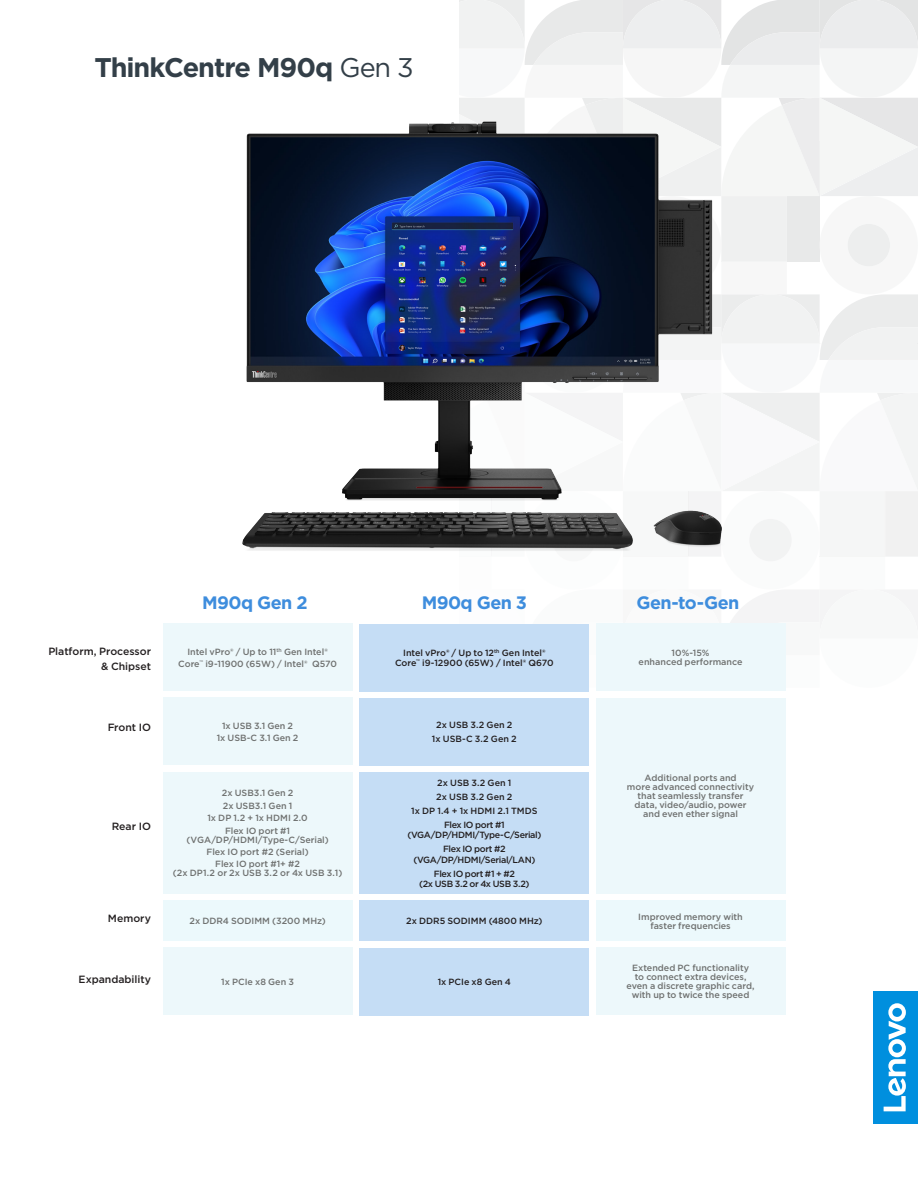
<style>
.page{position:relative;width:918px;height:1188px;background:#fff}
.page>*{position:absolute;margin:0;border:0;box-sizing:border-box;transform-origin:0 0}
.LEN-h2__product_name{font:700 27px "Gotham";letter-spacing:-.04em;color:#333f48}
.LEN-h4__sidebar_gray{font:700 18px "Gotham";letter-spacing:-.035em;color:#3e8ddd}
.LEN-p3__sidebar{font:500 10.5px/15px "Gotham";letter-spacing:-.005em;color:#231f20;text-align:right}
.chart_item_gray{font:500 9px/9px "Gotham";color:#6f7170;text-align:center}
.chart_item_black{font:500 9px/10.5px "Gotham";letter-spacing:-.01em;color:#231f20;text-align:center}
.chart_item_black-2{font:500 9px/10.5px "Gotham";letter-spacing:-.035em;color:#231f20;text-align:center}
.s1{font-weight:400}
</style>
<div class="page">
<svg style="left:459px;top:0;width:459px;height:688px"></svg>
<div style="left:360px;top:698px;width:229px;height:68px;background:#c5ddf5"></div>
<div style="left:360px;top:772px;width:229px;height:122px;background:#c5ddf5"></div>
<div style="left:360px;top:901px;width:229px;height:40px;background:#c5ddf5"></div>
<div style="left:360px;top:948px;width:229px;height:67px;background:#c5ddf5"></div>
<div style="left:360px;top:624px;width:229px;height:67px;background:#c5ddf5"></div>
<div style="left:163px;top:623px;width:189px;height:68px;background:#edf8fb"></div>
<div style="left:596px;top:623px;width:189px;height:68px;background:#edf8fb"></div>
<div style="left:163px;top:698px;width:189px;height:67px;background:#edf8fb"></div>
<div style="left:163px;top:772px;width:189px;height:121px;background:#edf8fb"></div>
<div style="left:163px;top:900px;width:189px;height:41px;background:#ecf9fc"></div>
<div style="left:163px;top:947px;width:189px;height:68px;background:#edf8fb"></div>
<div style="left:596px;top:698px;width:189px;height:195px;background:#edf8fb"></div>
<div style="left:596px;top:900px;width:189px;height:41px;background:#ecf9fc"></div>
<div style="left:596px;top:947px;width:189px;height:68px;background:#edf8fb"></div>
<div style="left:874px;top:991px;width:44px;height:133px;background:#008fde"></div>
<svg style="left:884px;top:1003px;width:22px;height:108px"></svg>
<img style="left:242px;top:94px;width:522px;height:478px">
<p class="LEN-h2__product_name" style="left:94px;top:49px;width:321px">ThinkCentre M90q <span class="s1">Gen 3</span></p>
<p class="LEN-h4__sidebar_gray" style="left:202px;top:590px;width:107px">M90q Gen 2</p>
<p class="LEN-h4__sidebar_gray" style="left:422px;top:590px;width:107px">M90q Gen 3</p>
<p class="LEN-h4__sidebar_gray" style="left:637px;top:590px;width:104px">Gen-to-Gen</p>
<p class="LEN-p3__sidebar" style="left:48px;top:643px;width:104px">Platform, Processor &amp; Chipset</p>
<p class="chart_item_gray" style="left:187px;top:647px;width:142px">Intel vPro® / Up to 11<sup>th</sup> Gen Intel®</p>
<p class="chart_item_gray" style="left:178px;top:659px;width:160px">Core<sup>™</sup> i9-11900 (65W) / Intel® Q570</p>
<p class="chart_item_gray" style="left:639px;top:649px;width:106px">10%-15%<br>enhanced performance</p>
<p class="chart_item_black" style="left:395px;top:647px;width:160px">Intel vPro® / Up to 12<sup>th</sup> Gen Intel®<br>Core<sup>™</sup> i9-12900 (65W) / Intel® Q670</p>
<p class="LEN-p3__sidebar" style="left:108px;top:720px;width:45px">Front IO</p>
<p class="LEN-p3__sidebar" style="left:112px;top:819px;width:41px">Rear IO</p>
<p class="LEN-p3__sidebar" style="left:108px;top:910px;width:45px">Memory</p>
<p class="chart_item_gray" style="left:222px;top:721px;width:72px">1x USB 3.1 Gen 2</p>
<p class="chart_item_gray" style="left:217px;top:733px;width:83px">1x USB-C 3.1 Gen 2</p>
<p class="chart_item_gray" style="left:222px;top:789px;width:73px">2x USB3.1 Gen 2</p>
<p class="chart_item_gray" style="left:223px;top:801px;width:71px">2x USB3.1 Gen 1</p>
<p class="chart_item_gray" style="left:207px;top:813px;width:102px">1x DP 1.2 + 1x HDMI 2.0</p>
<p class="chart_item_gray" style="left:187px;top:826px;width:144px">Flex IO port #1 (VGA/DP/HDMI/Type-C/Serial)</p>
<p class="chart_item_gray" style="left:207px;top:847px;width:103px">Flex IO port #2 (Serial)</p>
<p class="chart_item_gray" style="left:173px;top:860px;width:171px">Flex IO port #1+ #2<br>(2x DP1.2 or 2x USB 3.2 or 4x USB 3.1)</p>
<p class="chart_item_gray" style="left:189px;top:916px;width:138px">2x DDR4 SODIMM (3200 MHz)</p>
<p class="chart_item_black" style="left:436px;top:720px;width:78px">2x USB 3.2 Gen 2</p>
<p class="chart_item_black" style="left:432px;top:734px;width:86px">1x USB-C 3.2 Gen 2</p>
<p class="chart_item_black" style="left:437px;top:778px;width:76px">2x USB 3.2 Gen 1</p>
<p class="chart_item_black" style="left:436px;top:792px;width:78px">2x USB 3.2 Gen 2</p>
<p class="chart_item_black" style="left:411px;top:805px;width:128px">1x DP 1.4 + 1x HDMI 2.1 TMDS</p>
<p class="chart_item_black-2" style="left:407px;top:819px;width:135px">Flex IO port #1 (VGA/DP/HDMI/Type-C/Serial)</p>
<p class="chart_item_black-2" style="left:413px;top:844px;width:124px">Flex IO port #2 (VGA/DP/HDMI/Serial/LAN)</p>
<p class="chart_item_black-2" style="left:419px;top:868px;width:112px">Flex IO port #1 + #2<br>(2x USB 3.2 or 4x USB 3.2)</p>
<p class="chart_item_black" style="left:406px;top:916px;width:138px">2x DDR5 SODIMM (4800 MHz)</p>
<p class="LEN-p3__sidebar" style="left:79px;top:971px;width:74px">Expandability</p>
<p class="chart_item_gray" style="left:221px;top:977px;width:74px">1x PCIe x8 Gen 3</p>
<p class="chart_item_black" style="left:438px;top:977px;width:75px">1x PCIe x8 Gen 4</p>
<p class="chart_item_gray" style="left:627px;top:773px;width:129px">Additional ports and<br>more advanced connectivity that seamlessly transfer data, video/audio, power and even ether signal</p>
<p class="chart_item_gray" style="left:638px;top:912px;width:106px">Improved memory with faster frequencies</p>
<p class="chart_item_gray" style="left:627px;top:964px;width:130px">Extended PC functionality to connect extra devices, even a discrete graphic card, with up to twice the speed</p>
</div>
